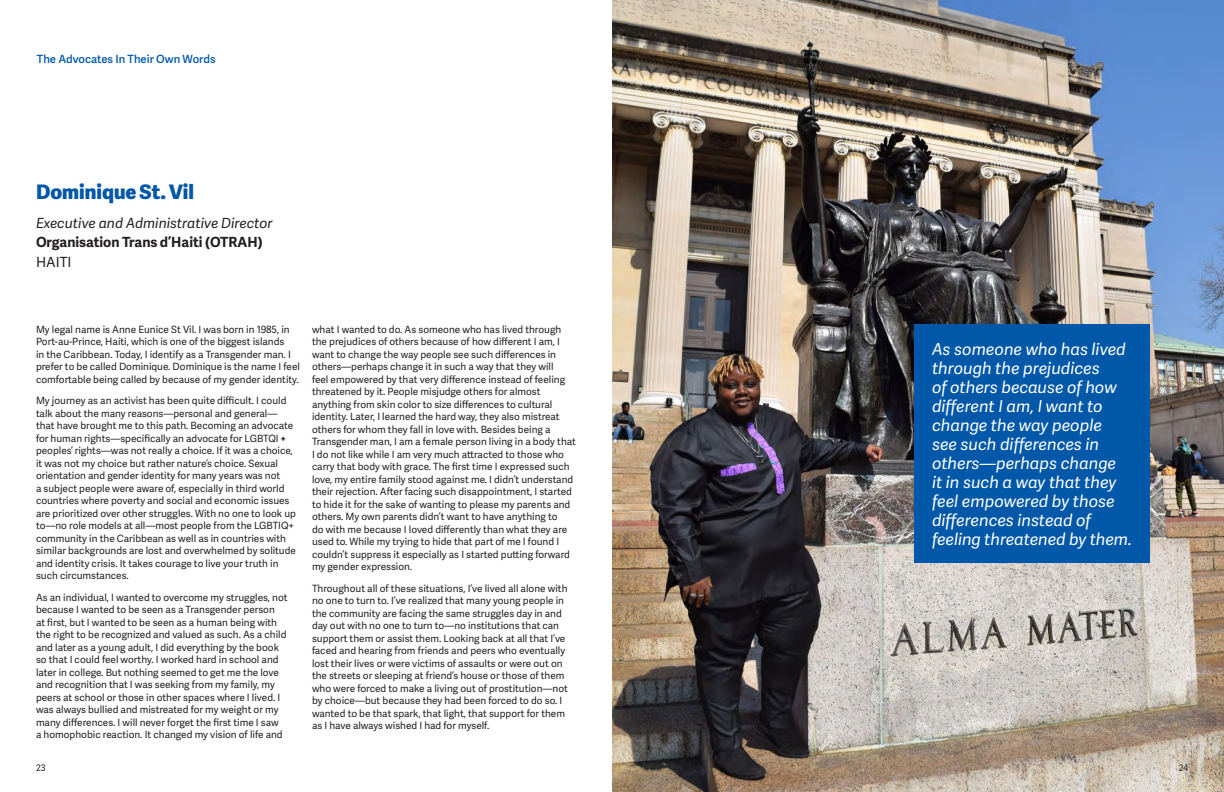
<style>
.page{position:relative;width:1224px;height:792px;background:#fff}
.page>*{position:absolute;margin:0;border:0;box-sizing:border-box;transform-origin:0 0}
.BODY{font:20px "Adelle Sans Eb";color:#0157a8}
.QUOTE{font:italic 16.5px/19px "Adelle Sans";color:#fff}
.BODY-2{font:italic 14px "Adelle Sans";color:#231f20}
.BODY-3{font:700 14px "Adelle Sans";color:#231f20}
.BODY-4{font:14px "Adelle Sans";color:#231f20}
.BODY-5{font:11.3px "Adelle Sans Sb";color:#0157a8}
.BODY-6{font:10px/12.5px "Adelle Sans";color:#231f20}
.t1{font:9px "Adelle Sans";color:#231f20}
.s1{font-weight:700}
</style>
<div class="page">
<img style="left:612px;top:0;width:612px;height:792px">
<div style="left:914px;top:325px;width:236px;height:238px;background:#0157a8"></div>
<p class="BODY-5" style="left:37px;top:50px;width:180px">The Advocates In Their Own Words</p>
<p class="BODY" style="left:36px;top:177px;width:159px">Dominique St. Vil</p>
<p class="BODY-2" style="left:36px;top:213px;width:238px">Executive and Administrative Director</p>
<p class="BODY-3" style="left:36px;top:232px;width:228px">Organisation Trans d’Haiti (OTRAH)</p>
<p class="BODY-4" style="left:36px;top:252px;width:37px">HAITI</p>
<p class="BODY-6" style="left:36px;top:323px;width:266px">My legal name is Anne Eunice St Vil. I was born in 1985, in Port-au-Prince, Haiti, which is one of the biggest islands<br>in the Caribbean. Today, I identify as a Transgender man. I prefer to be called Dominique. Dominique is the name I feel comfortable being called by because of my gender identity.</p>
<p class="BODY-6" style="left:36px;top:394px;width:261px">My journey as an activist has been quite difficult. I could talk about the many reasons—personal and general— that have brought me to this path. Becoming an advocate for human rights—specifically an advocate for LGBTQI <span class="s1">+ </span>peoples’ rights—was not really a choice. If it was a choice, it was not my choice but rather nature’s choice. Sexual orientation and gender identity for many years was not<br>a subject people were aware of, especially in third world countries where poverty and social and economic issues are prioritized over other struggles. With no one to look up to—no role models at all—most people from the LGBTIQ+ community in the Caribbean as well as in countries with similar backgrounds are lost and overwhelmed by solitude and identity crisis. It takes courage to live your truth in such circumstances.</p>
<p class="BODY-6" style="left:36px;top:591px;width:253px">As an individual, I wanted to overcome my struggles, not because I wanted to be seen as a Transgender person<br>at first, but I wanted to be seen as a human being with the right to be recognized and valued as such. As a child and later as a young adult, I did everything by the book so that I could feel worthy. I worked hard in school and later in college. But nothing seemed to get me the love and recognition that I was seeking from my family, my peers at school or those in other spaces where I lived. I was always bullied and mistreated for my weight or my many differences. I will never forget the first time I saw<br>a homophobic reaction. It changed my vision of life and</p>
<p class="t1" style="left:36px;top:761px;width:11px">23</p>
<p class="BODY-6" style="left:312px;top:323px;width:265px">what I wanted to do. As someone who has lived through the prejudices of others because of how different I am, I want to change the way people see such differences in others—perhaps change it in such a way that they will<br>feel empowered by that very difference instead of feeling threatened by it. People misjudge others for almost anything from skin color to size differences to cultural identity. Later, I learned the hard way, they also mistreat others for whom they fall in love with. Besides being a Transgender man, I am a female person living in a body that I do not like while I am very much attracted to those who carry that body with grace. The first time I expressed such love, my entire family stood against me. I didn’t understand their rejection. After facing such disappointment, I started to hide it for the sake of wanting to please my parents and others. My own parents didn’t want to have anything to<br>do with me because I loved differently than what they are used to. While my trying to hide that part of me I found I couldn’t suppress it especially as I started putting forward my gender expression.</p>
<p class="BODY-6" style="left:312px;top:582px;width:257px">Throughout all of these situations, I’ve lived all alone with no one to turn to. I’ve realized that many young people in the community are facing the same struggles day in and day out with no one to turn to—no institutions that can support them or assist them. Looking back at all that I’ve faced and hearing from friends and peers who eventually lost their lives or were victims of assaults or were out on the streets or sleeping at friend’s house or those of them who were forced to make a living out of prostitution—not by choice—but because they had been forced to do so. I wanted to be that spark, that light, that support for them as I have always wished I had for myself.</p>
<p class="QUOTE" style="left:932px;top:339px;width:201px">As someone who has lived through the prejudices<br>of others because of how different I am, I want to change the way people<br>see such differences in others—perhaps change<br>it in such a way that they feel empowered by those differences instead of feeling threatened by them.</p>
<p class="t1" style="left:1179px;top:761px;width:11px">24</p>
</div>
